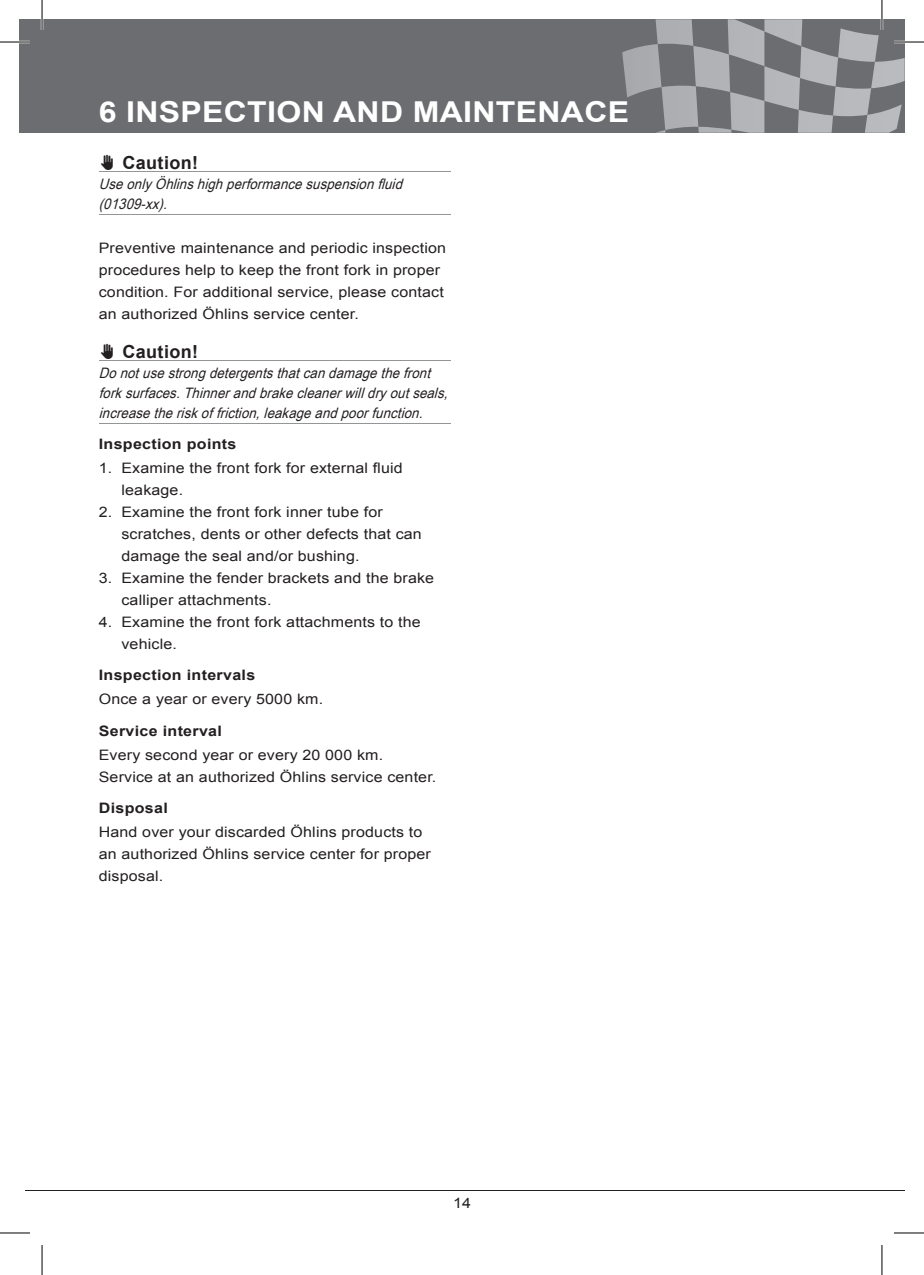
<style>
.page{position:relative;width:924px;height:1275px;background:#fff}
.page>*{position:absolute;margin:0;border:0;box-sizing:border-box;transform-origin:0 0}
.t1{font:700 28.8px "Arial";letter-spacing:.01em;color:#fff;scale:1.11 1}
.t2{font:700 18px "Arial";letter-spacing:.02em;color:#231f20}
.t3{font:14.4px/22px "Arial";letter-spacing:.01em;color:#231f20;scale:1.11 1}
.t4{font:italic 14.4px/20px "Arial Narrow";color:#231f20;scale:1.11 1}
.t5{font:700 14.4px "Arial";letter-spacing:.02em;color:#231f20;scale:1.11 1}
</style>
<div class="page">
<div style="left:19px;top:19px;width:885px;height:114px;background:#6c6d70"></div>
<svg style="left:622px;top:19px;width:282px;height:114px"></svg>
<hr style="left:25px;top:1190px;width:879px;height:1px;background:#231f20">
<hr style="left:99px;top:171px;width:351px;height:1px;background:#939598">
<hr style="left:99px;top:214px;width:351px;height:1px;background:#939598">
<hr style="left:99px;top:360px;width:351px;height:1px;background:#939598">
<hr style="left:99px;top:423px;width:351px;height:1px;background:#939598">
<hr style="left:0;top:41px;width:30px;height:2px;background:#fff">
<hr style="left:893px;top:41px;width:30px;height:2px;background:#fff">
<hr style="left:41px;top:0;width:2px;height:30px;background:#fff">
<hr style="left:880px;top:0;width:2px;height:30px;background:#fff">
<hr style="left:0;top:42px;width:30px;height:1px;background:#000">
<hr style="left:893px;top:42px;width:30px;height:1px;background:#000">
<hr style="left:0;top:1232px;width:30px;height:1px;background:#000">
<hr style="left:893px;top:1232px;width:30px;height:1px;background:#000">
<hr style="left:42px;top:0;width:1px;height:30px;background:#000">
<hr style="left:42px;top:1245px;width:1px;height:30px;background:#000">
<hr style="left:881px;top:0;width:1px;height:30px;background:#000">
<hr style="left:881px;top:1245px;width:1px;height:30px;background:#000">
<h1 class="t1" style="left:99px;top:93px;width:479px">6 INSPECTION AND MAINTENACE</h1>
<p class="t2" style="left:99px;top:150px;width:101px">✋ Caution!</p>
<p class="t4" style="left:99px;top:173px;width:279px">UseonlyÖhlinshighperformancesuspensionfluid (01309-xx).</p>
<p class="t3" style="left:99px;top:237px;width:314px">Preventive maintenance and periodic inspection procedures help to keep the front fork in proper condition. For additional service, please contact an authorized Öhlins service center.</p>
<p class="t2" style="left:99px;top:339px;width:101px">✋ Caution!</p>
<p class="t4" style="left:99px;top:362px;width:320px">Donotusestrongdetergentsthatcandamagethefront forksurfaces.Thinnerandbrakecleanerwilldryoutseals, increasetheriskoffriction,leakageandpoorfunction.</p>
<p class="t5" style="left:99px;top:434px;width:125px">Inspection points</p>
<p class="t3" style="left:121px;top:457px;width:255px;text-indent:-23px">1. Examine the front fork for external fluid leakage.</p>
<p class="t3" style="left:121px;top:501px;width:272px;text-indent:-23px">2. Examine the front fork inner tube for scratches, dents or other defects that can damage the seal and/or bushing.</p>
<p class="t3" style="left:121px;top:567px;width:283px;text-indent:-23px">3. Examine the fender brackets and the brake calliper attachments.</p>
<p class="t3" style="left:121px;top:611px;width:271px;text-indent:-23px">4. Examine the front fork attachments to the vehicle.</p>
<p class="t5" style="left:99px;top:666px;width:142px">Inspection intervals</p>
<p class="t3" style="left:99px;top:688px;width:203px">Once a year or every 5000 km.</p>
<p class="t5" style="left:99px;top:721px;width:112px">Service interval</p>
<p class="t3" style="left:99px;top:744px;width:305px">Every second year or every 20 000 km.<br>Service at an authorized Öhlins service center.</p>
<p class="t5" style="left:99px;top:798px;width:64px">Disposal</p>
<p class="t3" style="left:99px;top:821px;width:300px">Hand over your discarded Öhlins products to an authorized Öhlins service center for proper disposal.</p>
<p class="t3" style="left:453px;top:1191px;width:18px">14</p>
</div>
